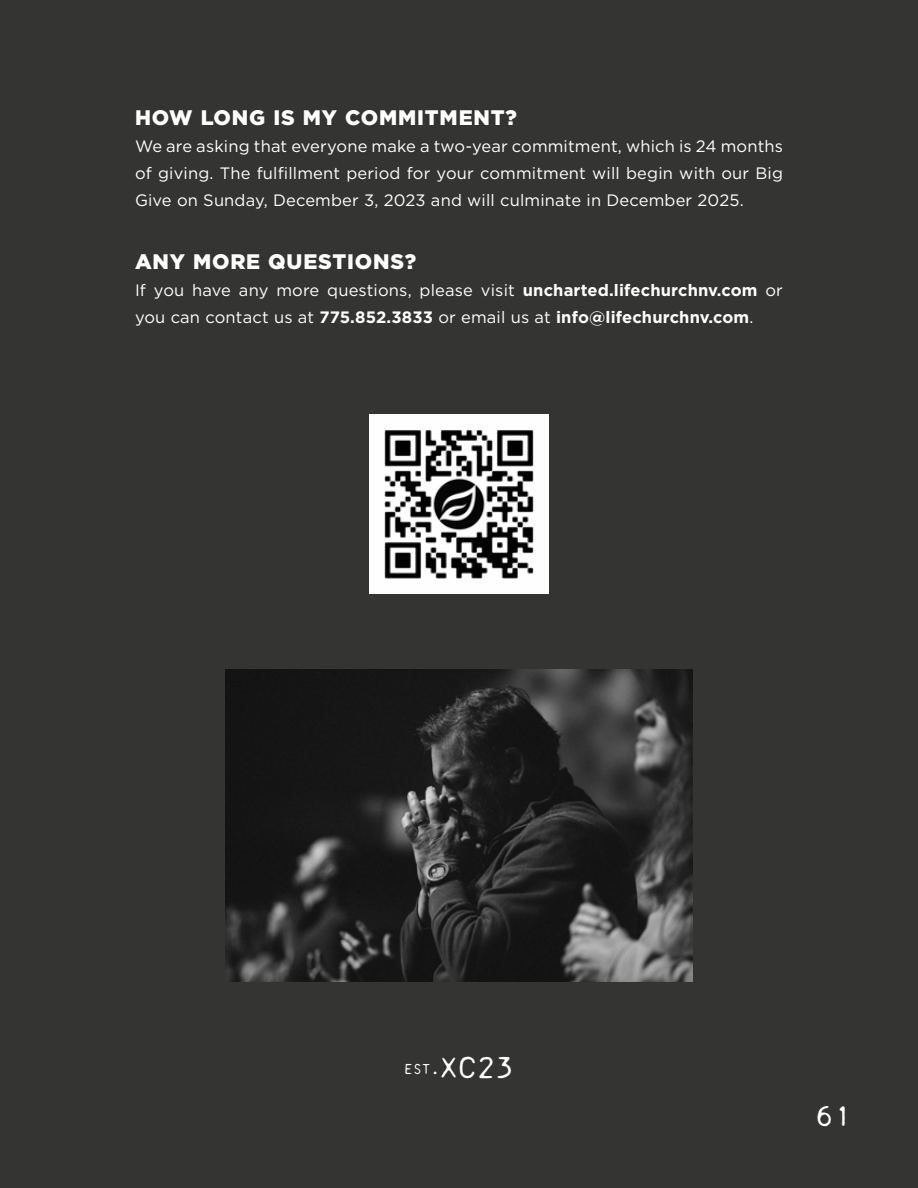
<style>
.page{position:relative;width:918px;height:1188px;background:#343433}
.page>*{position:absolute;margin:0;border:0;box-sizing:border-box;transform-origin:0 0}
.t1{font:33px "Daisy Wheel";color:#fff}
.t2{font:900 21px "Gotham";letter-spacing:.04em;color:#fff}
.t3{font:16.5px/27px "Gotham";letter-spacing:.01em;color:#fff;text-align:justify}
.t4{font:16.5px "Daisy Wheel";color:#fff}
.s1{font-weight:700}
.s2{font-size:34.5px}
</style>
<div class="page">
<img style="left:369px;top:414px;width:180px;height:180px">
<img style="left:225px;top:670px;width:468px;height:312px">
<p class="t2" style="left:135px;top:103px;width:383px">HOW LONG IS MY COMMITMENT?</p>
<p class="t3" style="left:135px;top:132px;width:650px">We are asking that everyone make a two-year commitment, which is 24 months of giving. The fulfillment period for your commitment will begin with our Big Give on Sunday, December 3, 2023 and will culminate in December 2025.</p>
<p class="t2" style="left:135px;top:247px;width:283px">ANY MORE QUESTIONS?</p>
<p class="t3" style="left:135px;top:276px;width:650px">If you have any more questions, please visit <span class="s1">uncharted.lifechurchnv.com</span> or you can contact us at <span class="s1">775.852.3833</span> or email us at <span class="s1">info@lifechurchnv.com</span>.</p>
<p class="t4" style="left:404px;top:1059px;width:111px">EST.<span class="s2">XC23</span></p>
<h1 class="t1" style="left:816px;top:1096px;width:37px">61</h1>
</div>
